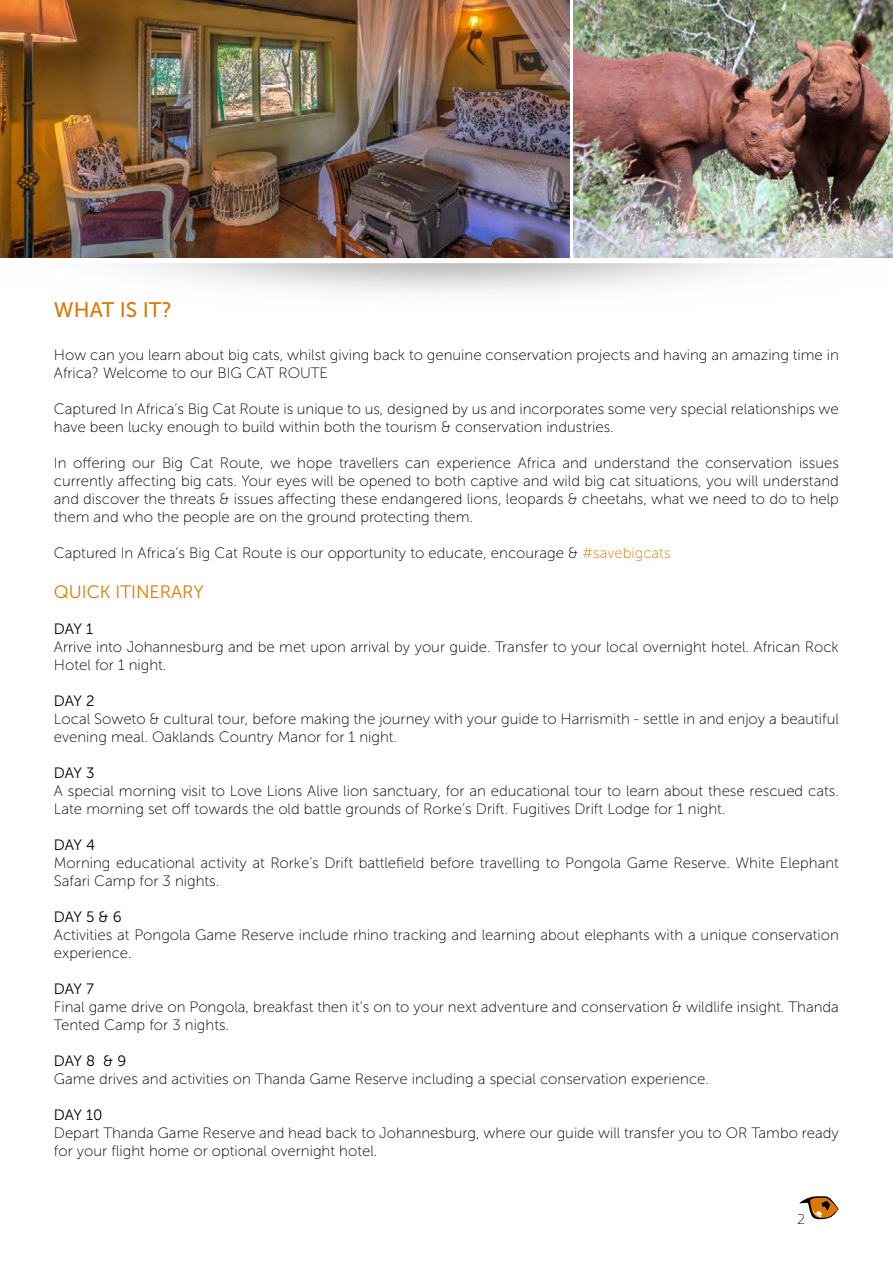
<style>
.page{position:relative;width:893px;height:1263px;background:#fff}
.page>*{position:absolute;margin:0;border:0;box-sizing:border-box;transform-origin:0 0}
.t1{font:21px "Museo Sans 500";color:#da7907}
.t2{font:18px "Museo Sans 300";color:#da7907}
.t3{font:15px/18px "Museo Sans 100";color:#000}
.t4{font:15px "Museo Sans 300";letter-spacing:-.005em;color:#000}
.t5{font:15px "Titillium Maps 26 L 1 wt";color:#000}
.s1{color:#da7907}
</style>
<div class="page">
<img style="left:122px;top:252px;width:640px;height:41px">
<img style="left:0;top:0;width:569px;height:258px">
<img style="left:573px;top:0;width:320px;height:258px">
<svg style="left:799px;top:1196px;width:40px;height:24px"></svg>
<h1 class="t1" style="left:54px;top:298px;width:120px">WHAT IS IT?</h1>
<p class="t3" style="left:54px;top:346px;width:786px">How can you learn about big cats, whilst giving back to genuine conservation projects and having an amazing time in<br>Africa? Welcome to our BIG CAT ROUTE</p>
<p class="t3" style="left:54px;top:400px;width:786px">Captured In Africa’s Big Cat Route is unique to us, designed by us and incorporates some very special relationships we have been lucky enough to build within both the tourism &amp; conservation industries.</p>
<p class="t3" style="left:54px;top:454px;width:786px;text-align:justify">In offering our Big Cat Route, we hope travellers can experience Africa and understand the conservation issues currently affecting big cats. Your eyes will be opened to both captive and wild big cat situations, you will understand and discover the threats &amp; issues affecting these endangered lions, leopards &amp; cheetahs, what we need to do to help them and who the people are on the ground protecting them.</p>
<p class="t3" style="left:54px;top:544px;width:618px">Captured In Africa’s Big Cat Route is our opportunity to educate, encourage &amp; <span class="s1">#savebigcats</span></p>
<p class="t2" style="left:54px;top:582px;width:151px">QUICK ITINERARY</p>
<p class="t4" style="left:54px;top:620px;width:41px">DAY 1</p>
<p class="t3" style="left:54px;top:638px;width:786px">Arrive into Johannesburg and be met upon arrival by your guide. Transfer to your local overnight hotel. African Rock<br>Hotel for 1 night.</p>
<p class="t4" style="left:54px;top:692px;width:42px">DAY 2</p>
<p class="t3" style="left:54px;top:710px;width:787px">Local Soweto &amp; cultural tour, before making the journey with your guide to Harrismith - settle in and enjoy a beautiful evening meal. Oaklands Country Manor for 1 night.</p>
<p class="t4" style="left:54px;top:764px;width:42px">DAY 3</p>
<p class="t3" style="left:54px;top:782px;width:786px">A special morning visit to Love Lions Alive lion sanctuary, for an educational tour to learn about these rescued cats.<br>Late morning set off towards the old battle grounds of Rorke’s Drift. Fugitives Drift Lodge for 1 night.</p>
<p class="t4" style="left:54px;top:836px;width:43px">DAY 4</p>
<p class="t3" style="left:54px;top:854px;width:786px">Morning educational activity at Rorke’s Drift battlefield before travelling to Pongola Game Reserve. White Elephant<br>Safari Camp for 3 nights.</p>
<p class="t4" style="left:54px;top:908px;width:69px">DAY 5 &amp; 6</p>
<p class="t3" style="left:54px;top:926px;width:786px">Activities at Pongola Game Reserve include rhino tracking and learning about elephants with a unique conservation experience.</p>
<p class="t4" style="left:54px;top:980px;width:42px">DAY 7</p>
<p class="t3" style="left:54px;top:998px;width:786px">Final game drive on Pongola, breakfast then it’s on to your next adventure and conservation &amp; wildlife insight. Thanda<br>Tented Camp for 3 nights.</p>
<p class="t4" style="left:54px;top:1052px;width:74px">DAY 8 &amp; 9</p>
<p class="t3" style="left:54px;top:1070px;width:657px">Game drives and activities on Thanda Game Reserve including a special conservation experience.</p>
<p class="t4" style="left:54px;top:1106px;width:50px">DAY 10</p>
<p class="t3" style="left:54px;top:1124px;width:786px">Depart Thanda Game Reserve and head back to Johannesburg, where our guide will transfer you to OR Tambo ready for your flight home or optional overnight hotel.</p>
<p class="t5" style="left:797px;top:1208px;width:9px">2</p>
</div>
